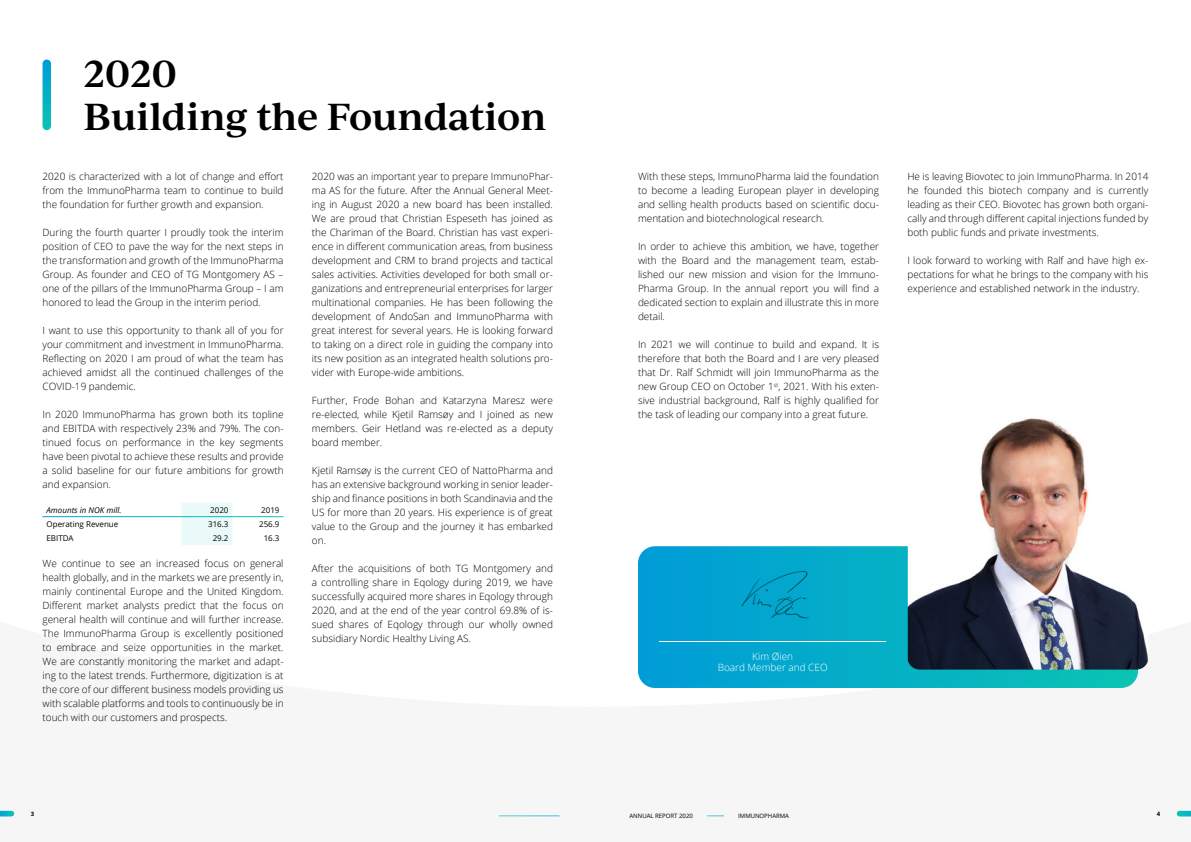
<style>
.page{position:relative;width:1191px;height:842px;background:#fff}
.page>*{position:absolute;margin:0;border:0;box-sizing:border-box;transform-origin:0 0}
.t1{font:600 36px "Ivy Journal";letter-spacing:-.01em;color:#000}
.t2{font:300 10px/14px "Open Sans";color:#000;text-align:justify}
.t3{font:300 10px "Open Sans";color:#fff}
.t4{font:8px "Open Sans";color:#000}
.t5{font:italic 8px "Open Sans";color:#000}
.t6{font:6px "Open Sans";color:#000}
.t7{font:700 6px "Open Sans";color:#000}
</style>
<div class="page">
<svg style="left:1176px;top:811px;width:15px;height:5px"></svg>
<svg style="left:707px;top:815px;width:17px;height:1px"></svg>
<svg style="left:0;top:811px;width:14px;height:5px"></svg>
<hr style="left:499px;top:815px;width:60px;height:1px;background:#88d6df">
<svg style="left:638px;top:546px;width:500px;height:142px;background:#05a9cc"></svg>
<svg style="left:43px;top:60px;width:8px;height:70px"></svg>
<img style="left:907px;top:418px;width:241px;height:252px">
<hr style="left:659px;top:641px;width:227px;height:1px;background:#fff">
<img style="left:734px;top:567px;width:77px;height:61px">
<div style="left:181px;top:503px;width:51px;height:42px;background:#e9faf8"></div>
<hr style="left:181px;top:516px;width:51px;height:1px;background:#fff">
<p class="t1" style="left:83px;top:47px;width:95px">2020</p>
<p class="t1" style="left:83px;top:90px;width:465px">Building the Foundation</p>
<p class="t2" style="left:43px;top:169px;width:242px">2020 is characterized with a lot of change and effort from the ImmunoPharma team to continue to build the foundation for further growth and expansion.</p>
<p class="t2" style="left:43px;top:225px;width:242px">During the fourth quarter I proudly took the interim position of CEO to pave the way for the next steps in the transformation and growth of the ImmunoPharma Group. As founder and CEO of TG Montgomery AS – one of the pillars of the ImmunoPharma Group – I am honored to lead the Group in the interim period.</p>
<p class="t2" style="left:43px;top:323px;width:242px">I want to use this opportunity to thank all of you for your commitment and investment in ImmunoPharma.<br>Reflecting on 2020 I am proud of what the team has achieved amidst all the continued challenges of the COVID-19 pandemic.</p>
<p class="t2" style="left:43px;top:407px;width:242px">In 2020 ImmunoPharma has grown both its topline and EBITDA with respectively 23% and 79%. The con&shy;tinued focus on performance in the key segments have been pivotal to achieve these results and provide a solid baseline for our future ambitions for growth and expansion.</p>
<p class="t5" style="left:47px;top:504px;width:76px">Amounts in NOK mill.</p>
<p class="t4" style="left:210px;top:504px;width:20px">2020</p>
<p class="t4" style="left:261px;top:504px;width:20px">2019</p>
<p class="t4" style="left:47px;top:518px;width:73px">Operating Revenue</p>
<p class="t4" style="left:208px;top:518px;width:22px">316.3</p>
<p class="t4" style="left:259px;top:518px;width:22px">256.9</p>
<p class="t4" style="left:47px;top:532px;width:29px">EBITDA</p>
<p class="t4" style="left:213px;top:532px;width:17px">29.2</p>
<p class="t4" style="left:264px;top:532px;width:17px">16.3</p>
<p class="t2" style="left:43px;top:556px;width:242px">We continue to see an increased focus on general health globally, and in the markets we are presently in, mainly continental Europe and the United Kingdom.<br>Different market analysts predict that the focus on general health will continue and will further increase.<br>The ImmunoPharma Group is excellently positioned to embrace and seize opportunities in the market.<br>We are constantly monitoring the market and adapt&shy;ing to the latest trends. Furthermore, digitization is at the core of our different business models providing us with scalable platforms and tools to continuously be in touch with our customers and prospects.</p>
<p class="t2" style="left:312px;top:169px;width:242px">2020 was an important year to prepare ImmunoPhar&shy;ma AS for the future. After the Annual General Meet&shy;ing in August 2020 a new board has been installed.<br>We are proud that Christian Espeseth has joined as the Chariman of the Board. Christian has vast experi&shy;ence in different communication areas, from business development and CRM to brand projects and tactical sales activities. Activities developed for both small or&shy;ganizations and entrepreneurial enterprises for larger multinational companies. He has been following the development of AndoSan and ImmunoPharma with great interest for several years. He is looking forward to taking on a direct role in guiding the company into its new position as an integrated health solutions pro&shy;vider with Europe-wide ambitions.</p>
<p class="t2" style="left:312px;top:393px;width:242px">Further, Frode Bohan and Katarzyna Maresz were re-elected, while Kjetil Ramsøy and I joined as new members. Geir Hetland was re-elected as a deputy board member.</p>
<p class="t2" style="left:312px;top:463px;width:242px">Kjetil Ramsøy is the current CEO of NattoPharma and has an extensive background working in senior leader&shy;ship and finance positions in both Scandinavia and the US for more than 20 years. His experience is of great value to the Group and the journey it has embarked on.</p>
<p class="t2" style="left:312px;top:561px;width:242px">After the acquisitions of both TG Montgomery and a controlling share in Eqology during 2019, we have successfully acquired more shares in Eqology through 2020, and at the end of the year control 69.8% of is&shy;sued shares of Eqology through our wholly owned subsidiary Nordic Healthy Living AS.</p>
<p class="t7" style="left:31px;top:809px;width:5px">3</p>
<p class="t2" style="left:638px;top:169px;width:242px">With these steps, ImmunoPharma laid the foundation to become a leading European player in developing and selling health products based on scientific docu&shy;mentation and biotechnological research.</p>
<p class="t2" style="left:638px;top:239px;width:242px">In order to achieve this ambition, we have, together with the Board and the management team, estab&shy;lished our new mission and vision for the Immuno-Pharma Group. In the annual report you will find a dedicated section to explain and illustrate this in more detail.</p>
<p class="t2" style="left:638px;top:337px;width:242px">In 2021 we will continue to build and expand. It is therefore that both the Board and I are very pleased that Dr. Ralf Schmidt will join ImmunoPharma as the new Group CEO on October 1<sup>st</sup>, 2021. With his exten&shy;sive industrial background, Ralf is highly qualified for the task of leading our company into a great future.</p>
<p class="t2" style="left:907px;top:169px;width:242px">He is leaving Biovotec to join ImmunoPharma. In 2014 he founded this biotech company and is currently leading as their CEO. Biovotec has grown both organi&shy;cally and through different capital injections funded by both public funds and private investments.</p>
<p class="t2" style="left:907px;top:253px;width:242px">I look forward to working with Ralf and have high ex&shy;pectations for what he brings to the company with his experience and established network in the industry.</p>
<p class="t3" style="left:752px;top:649px;width:42px">Kim Øien</p>
<p class="t3" style="left:718px;top:660px;width:111px">Board Member and CEO</p>
<p class="t6" style="left:629px;top:812px;width:65px">ANNUAL REPORT 2020</p>
<p class="t6" style="left:738px;top:812px;width:52px">IMMUNOPHARMA</p>
<p class="t7" style="left:1156px;top:809px;width:5px">4</p>
</div>
